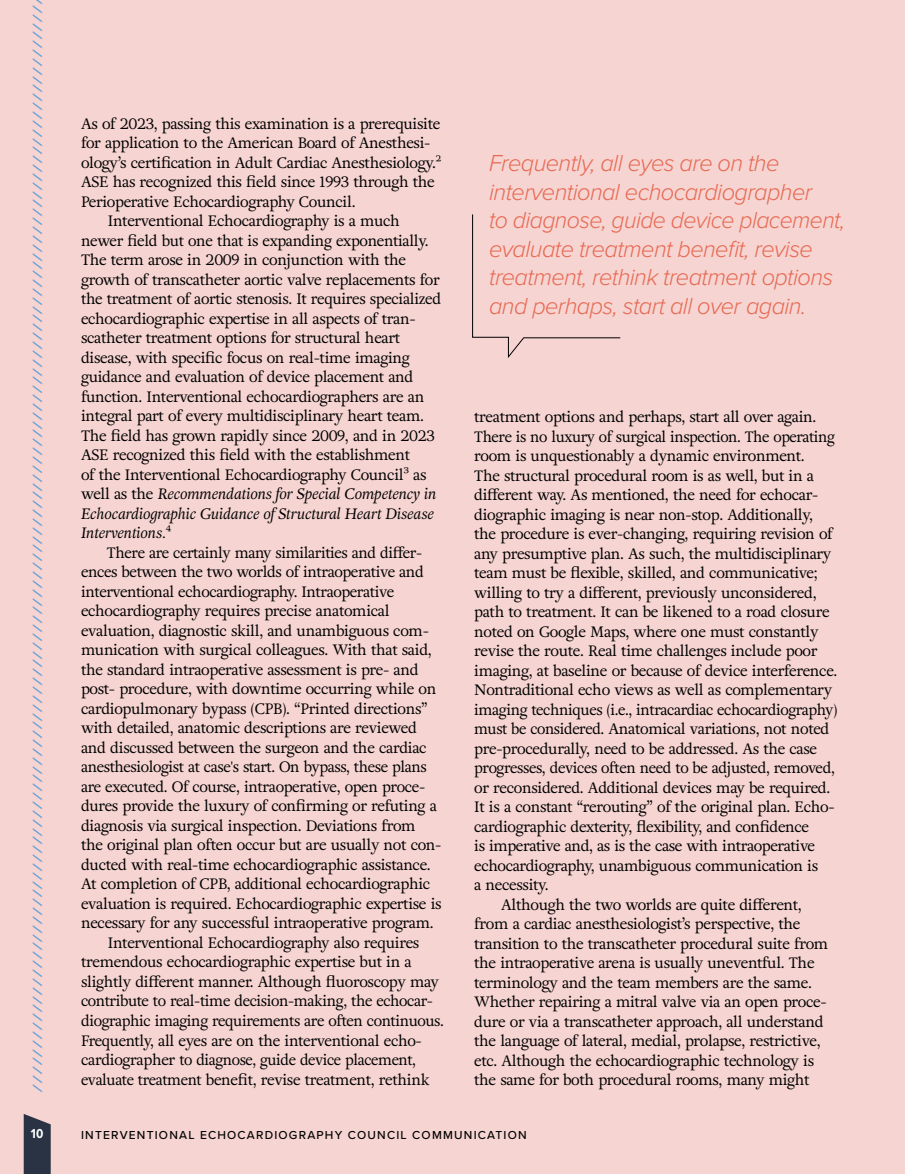
<style>
.page{position:relative;width:905px;height:1174px;background:#f5d4d1}
.page>*{position:absolute;margin:0;border:0;box-sizing:border-box;transform-origin:0 0}
.t1{font:italic 300 24px/28.5px "Proxima Nova";letter-spacing:-.025em;color:#e86953}
.t2{font:15px "Adriane Text";letter-spacing:-.025em;color:#000}
.t3{font:15px "Adriane Text";letter-spacing:-.025em;color:#000;scale:.96 1}
.t4{font:15px "Adriane Text";letter-spacing:-.025em;color:#000;scale:.95 1}
.t5{font:italic 15px "Adriane Text";letter-spacing:-.01em;color:#000}
.t6{font:700 13.5px "Proxima Nova Cond";color:#fff}
.t7{font:12.75px "Minion Pro";color:#5b9ed9;scale:2.1 1}
.t8{font:500 12px "Proxima Nova";letter-spacing:.1em;color:#000}
.s1{font-style:normal}
</style>
<div class="page">
<svg style="left:24px;top:1114px;width:27px;height:60px;background:#3d4251"></svg>
<svg style="left:472px;top:214px;width:149px;height:144px"></svg>
<p class="t7" style="left:29px;top:1093px;width:525px;rotate:-90deg">////////////////////////////////////////////////////////////////////////////////////////////////////////////////////////////</p>
<p class="t6" style="left:31px;top:1127px;width:14px">10</p>
<p class="t8" style="left:81px;top:1126px;width:447px">INTERVENTIONAL ECHOCARDIOGRAPHY COUNCIL COMMUNICATION</p>
<p class="t2" style="left:81px;top:113px;width:361px">As of 2023, passing this examination is a prerequisite</p>
<p class="t2" style="left:81px;top:133px;width:351px">for application to the American Board of Anesthesi-</p>
<p class="t2" style="left:81px;top:152px;width:362px">ology’s certification in Adult Cardiac Anesthesiology.²</p>
<p class="t2" style="left:81px;top:172px;width:355px">ASE has recognized this field since 1993 through the</p>
<p class="t2" style="left:81px;top:191px;width:276px">Perioperative Echocardiography Council.</p>
<p class="t2" style="left:108px;top:211px;width:293px">Interventional Echocardiography is a much</p>
<p class="t2" style="left:81px;top:230px;width:349px">newer field but one that is expanding exponentially.</p>
<p class="t2" style="left:81px;top:250px;width:326px">The term arose in 2009 in conjunction with the</p>
<p class="t2" style="left:81px;top:269px;width:360px">growth of transcatheter aortic valve replacements for</p>
<p class="t2" style="left:81px;top:289px;width:362px">the treatment of aortic stenosis. It requires specialized</p>
<p class="t2" style="left:81px;top:308px;width:336px">echocardiographic expertise in all aspects of tran-</p>
<p class="t2" style="left:81px;top:328px;width:320px">scatheter treatment options for structural heart</p>
<p class="t2" style="left:81px;top:347px;width:330px">disease, with specific focus on real-time imaging</p>
<p class="t2" style="left:81px;top:367px;width:334px">guidance and evaluation of device placement and</p>
<p class="t2" style="left:81px;top:386px;width:345px">function. Interventional echocardiographers are an</p>
<p class="t2" style="left:81px;top:406px;width:344px">integral part of every multidisciplinary heart team.</p>
<p class="t2" style="left:81px;top:425px;width:355px">The field has grown rapidly since 2009, and in 2023</p>
<p class="t2" style="left:81px;top:445px;width:330px">ASE recognized this field with the establishment</p>
<p class="t2" style="left:81px;top:464px;width:347px">of the Interventional Echocardiography Council³ as</p>
<p class="t5" style="left:81px;top:484px;width:357px"><span class="s1">well as the</span> Recommendations for Special Competency in</p>
<p class="t5" style="left:81px;top:503px;width:354px">Echocardiographic Guidance of Structural Heart Disease</p>
<p class="t5" style="left:81px;top:523px;width:92px">Interventions.<span class="s1">⁴</span></p>
<p class="t3" style="left:107px;top:542px;width:330px">There are certainly many similarities and differ-</p>
<p class="t2" style="left:81px;top:562px;width:344px">ences between the two worlds of intraoperative and</p>
<p class="t2" style="left:81px;top:581px;width:315px">interventional echocardiography. Intraoperative</p>
<p class="t2" style="left:81px;top:601px;width:310px">echocardiography requires precise anatomical</p>
<p class="t2" style="left:81px;top:620px;width:349px">evaluation, diagnostic skill, and unambiguous com-</p>
<p class="t2" style="left:81px;top:640px;width:352px">munication with surgical colleagues. With that said,</p>
<p class="t2" style="left:81px;top:659px;width:339px">the standard intraoperative assessment is pre- and</p>
<p class="t2" style="left:81px;top:679px;width:357px">post- procedure, with downtime occurring while on</p>
<p class="t2" style="left:81px;top:698px;width:348px">cardiopulmonary bypass (CPB). “Printed directions”</p>
<p class="t2" style="left:81px;top:718px;width:337px">with detailed, anatomic descriptions are reviewed</p>
<p class="t2" style="left:81px;top:737px;width:347px">and discussed between the surgeon and the cardiac</p>
<p class="t3" style="left:81px;top:757px;width:362px">anesthesiologist at case's start. On bypass, these plans</p>
<p class="t3" style="left:81px;top:776px;width:360px">are executed. Of course, intraoperative, open proce-</p>
<p class="t2" style="left:81px;top:796px;width:357px">dures provide the luxury of confirming or refuting a</p>
<p class="t2" style="left:81px;top:815px;width:336px">diagnosis via surgical inspection. Deviations from</p>
<p class="t2" style="left:81px;top:835px;width:362px">the original plan often occur but are usually not con-</p>
<p class="t2" style="left:81px;top:854px;width:351px">ducted with real-time echocardiographic assistance.</p>
<p class="t2" style="left:81px;top:874px;width:351px">At completion of CPB, additional echocardiographic</p>
<p class="t2" style="left:81px;top:893px;width:362px">evaluation is required. Echocardiographic expertise is</p>
<p class="t2" style="left:81px;top:913px;width:354px">necessary for any successful intraoperative program.</p>
<p class="t2" style="left:108px;top:932px;width:313px">Interventional Echocardiography also requires</p>
<p class="t2" style="left:81px;top:952px;width:332px">tremendous echocardiographic expertise but in a</p>
<p class="t2" style="left:81px;top:971px;width:359px">slightly different manner. Although fluoroscopy may</p>
<p class="t3" style="left:81px;top:991px;width:368px">contribute to real-time decision-making, the echocar-</p>
<p class="t3" style="left:81px;top:1010px;width:379px">diographic imaging requirements are often continuous.</p>
<p class="t3" style="left:81px;top:1030px;width:356px">Frequently, all eyes are on the interventional echo-</p>
<p class="t2" style="left:81px;top:1049px;width:336px">cardiographer to diagnose, guide device placement,</p>
<p class="t4" style="left:81px;top:1069px;width:368px">evaluate treatment benefit, revise treatment, rethink</p>
<h1 class="t1" style="left:489px;top:150px;width:357px">Frequently, all eyes are on the interventional echocardiographer<br>to diagnose, guide device placement, evaluate treatment benefit, revise treatment, rethink treatment options and perhaps, start all over again.</h1>
<p class="t2" style="left:474px;top:406px;width:344px">treatment options and perhaps, start all over again.</p>
<p class="t4" style="left:474px;top:426px;width:381px">There is no luxury of surgical inspection. The operating</p>
<p class="t2" style="left:474px;top:445px;width:332px">room is unquestionably a dynamic environment.</p>
<p class="t2" style="left:474px;top:465px;width:341px">The structural procedural room is as well, but in a</p>
<p class="t2" style="left:474px;top:484px;width:346px">different way. As mentioned, the need for echocar-</p>
<p class="t2" style="left:474px;top:504px;width:340px">diographic imaging is near non-stop. Additionally,</p>
<p class="t2" style="left:474px;top:523px;width:360px">the procedure is ever-changing, requiring revision of</p>
<p class="t2" style="left:474px;top:543px;width:358px">any presumptive plan. As such, the multidisciplinary</p>
<p class="t2" style="left:474px;top:562px;width:345px">team must be flexible, skilled, and communicative;</p>
<p class="t2" style="left:474px;top:582px;width:344px">willing to try a different, previously unconsidered,</p>
<p class="t2" style="left:474px;top:601px;width:357px">path to treatment. It can be likened to a road closure</p>
<p class="t2" style="left:474px;top:621px;width:346px">noted on Google Maps, where one must constantly</p>
<p class="t2" style="left:474px;top:640px;width:345px">revise the route. Real time challenges include poor</p>
<p class="t2" style="left:474px;top:660px;width:365px">imaging, at baseline or because of device interference.</p>
<p class="t2" style="left:474px;top:679px;width:359px">Nontraditional echo views as well as complementary</p>
<p class="t3" style="left:474px;top:699px;width:380px">imaging techniques (i.e., intracardiac echocardiography)</p>
<p class="t4" style="left:474px;top:718px;width:375px">must be considered. Anatomical variations, not noted</p>
<p class="t2" style="left:474px;top:738px;width:344px">pre-procedurally, need to be addressed. As the case</p>
<p class="t3" style="left:474px;top:757px;width:377px">progresses, devices often need to be adjusted, removed,</p>
<p class="t2" style="left:474px;top:777px;width:357px">or reconsidered. Additional devices may be required.</p>
<p class="t2" style="left:474px;top:796px;width:362px">It is a constant “rerouting” of the original plan. Echo-</p>
<p class="t2" style="left:474px;top:816px;width:336px">cardiographic dexterity, flexibility, and confidence</p>
<p class="t2" style="left:474px;top:835px;width:342px">is imperative and, as is the case with intraoperative</p>
<p class="t2" style="left:474px;top:855px;width:345px">echocardiography, unambiguous communication is</p>
<p class="t2" style="left:474px;top:874px;width:76px">a necessity.</p>
<p class="t2" style="left:501px;top:894px;width:302px">Although the two worlds are quite different,</p>
<p class="t2" style="left:474px;top:913px;width:328px">from a cardiac anesthesiologist’s perspective, the</p>
<p class="t2" style="left:474px;top:933px;width:356px">transition to the transcatheter procedural suite from</p>
<p class="t2" style="left:474px;top:952px;width:342px">the intraoperative arena is usually uneventful. The</p>
<p class="t2" style="left:474px;top:972px;width:339px">terminology and the team members are the same.</p>
<p class="t2" style="left:474px;top:991px;width:354px">Whether repairing a mitral valve via an open proce-</p>
<p class="t2" style="left:474px;top:1011px;width:351px">dure or via a transcatheter approach, all understand</p>
<p class="t2" style="left:474px;top:1030px;width:348px">the language of lateral, medial, prolapse, restrictive,</p>
<p class="t2" style="left:474px;top:1050px;width:341px">etc. Although the echocardiographic technology is</p>
<p class="t2" style="left:474px;top:1069px;width:337px">the same for both procedural rooms, many might</p>
</div>
